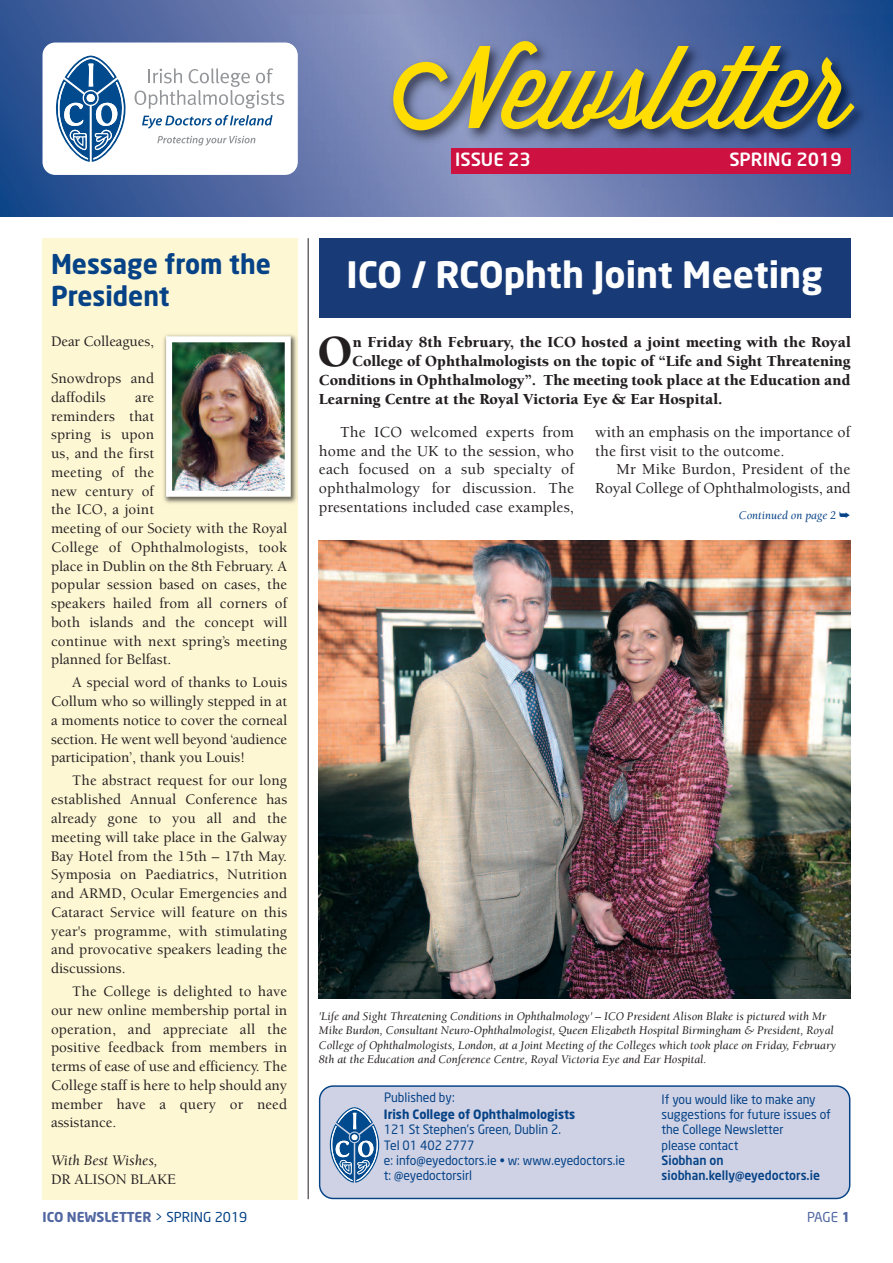
<style>
.page{position:relative;width:893px;height:1263px;background:#fff}
.page>*{position:absolute;margin:0;border:0;box-sizing:border-box;transform-origin:0 0}
.t1{font:114px "Wisdom Script";color:#ffdd01;scale:.9 1}
.t2{font:900 45.45px "Berkeley";color:#231f20}
.t3{font:700 36px "Neo Sans";color:#fff}
.t4{font:700 27px/32.4px "Neo Sans";color:#054286;scale:.95 1}
.t5{font:500 18px "Neo Sans";color:#fff}
.t6{font:500 15.75px/18.9px "Berkeley";color:#231f20;text-align:justify}
.t7{font:900 15.75px "Berkeley";color:#231f20}
.t8{font:500 15px/18.8px "Berkeley";letter-spacing:.01em;color:#231f20;text-align:justify}
.t9{font:italic 15px "Berkeley";color:#231f20}
.t10{font:700 13.5px "Neo Sans";color:#5167a1}
.t11{font:13.5px "Neo Sans";color:#5167a1}
.t12{font:12.75px/15.3px "Neo Sans";color:#054286;scale:.95 1}
.t13{font:500 12.75px/15.3px "Neo Sans";color:#054286;scale:.95 1}
.t14{font:700 12.75px "Neo Sans";color:#054286;scale:.95 1}
.t15{font:italic 12px/14.4px "Berkeley";color:#231f20}
.t16{font:italic 12px "Berkeley";color:#054286}
.s1{font-weight:400;color:#054286}
.s2{font-weight:700}
</style>
<div class="page">
<div style="left:43px;top:238px;width:255px;height:961px;background:#fef7d4"></div>
<svg style="left:0;top:0;width:893px;height:217px;background:#556a9e"></svg>
<div style="left:43px;top:43px;width:255px;height:132px;background:#fff;border-radius:13px"></div>
<svg style="left:56px;top:56px;width:70px;height:106px"></svg>
<svg style="left:135px;top:68px;width:149px;height:41px"></svg>
<svg style="left:157px;top:136px;width:98px;height:10px"></svg>
<svg style="left:142px;top:115px;width:131px;height:14px"></svg>
<img style="left:289px;top:43px;width:9px;height:131px">
<div style="left:451px;top:148px;width:399px;height:26px;background:#cd1141"></div>
<div style="left:319px;top:1085px;width:531px;height:114px;background:#cfd2e5"></div>
<img style="left:163px;top:334px;width:134px;height:170px">
<img style="left:173px;top:343px;width:111px;height:147px">
<div style="left:166px;top:336px;width:125px;height:161px;border:6px solid #fff"></div>
<hr style="left:308px;top:238px;width:1px;height:961px;background:#231f20">
<div style="left:319px;top:238px;width:531px;height:80px;background:#183b77"></div>
<img style="left:319px;top:540px;width:531px;height:459px">
<svg style="left:329px;top:1107px;width:51px;height:76px;background:#7096bd"></svg>
<h1 class="t1" style="left:391px;top:0;width:512px">Newsletter</h1>
<p class="t5" style="left:455px;top:150px;width:77px">ISSUE 23</p>
<p class="t5" style="left:729px;top:150px;width:114px">SPRING 2019</p>
<h3 class="t4" style="left:51px;top:248px;width:233px">Message from the<br>President</h3>
<p class="t8" style="left:51px;top:334px;width:105px">Dear Colleagues,</p>
<p class="t8" style="left:51px;top:370px;width:105px">Snowdrops and daffodils</p>
<h3 class="t3" style="left:347px;top:255px;width:478px">ICO / RCOphth Joint Meeting</h3>
<h2 class="t2" style="left:318px;top:334px;width:36px">O</h2>
<p class="t7" style="left:353px;top:336px;width:500px">n Friday 8th February, the ICO hosted a joint meeting with the Royal</p>
<p class="t7" style="left:352px;top:355px;width:500px">College of Ophthalmologists on the topic of “Life and Sight Threatening</p>
<p class="t7" style="left:319px;top:374px;width:533px">Conditions in Ophthalmology”. The meeting took place at the Education and</p>
<p class="t7" style="left:319px;top:393px;width:405px">Learning Centre at the Royal Victoria Eye &amp; Ear Hospital.</p>
<p class="t8" style="left:51px;top:389px;width:238px;text-align:left;text-indent:84px">are<br>reminders that<br>spring is upon<br>us, and the first<br>meeting of the<br>new century of<br>the ICO, a joint<br>meeting of our Society with the Royal<br>College of Ophthalmologists, took place in Dublin on the 8th February. A popular session based on cases, the speakers hailed from all corners of both islands and the concept will continue with next spring’s meeting planned for Belfast.</p>
<p class="t8" style="left:51px;top:675px;width:238px;text-indent:21px">A special word of thanks to Louis Collum who so willingly stepped in at a moments notice to cover the corneal section. He went well beyond ‘audience participation’, thank you Louis!</p>
<p class="t8" style="left:51px;top:773px;width:238px;text-indent:21px">The abstract request for our long established Annual Conference has already gone to you all and the meeting will take place in the Galway Bay Hotel from the 15th – 17th May.<br>Symposia on Paediatrics, Nutrition and ARMD, Ocular Emergencies and Cataract Service will feature on this year's programme, with stimulating and provocative speakers leading the discussions.</p>
<p class="t8" style="left:51px;top:983px;width:238px;text-indent:21px">The College is delighted to have our new online membership portal in operation, and appreciate all the positive feedback from members in terms of ease of use and efficiency. The College staff is here to help should any member have a query or need assistance.</p>
<p class="t9" style="left:51px;top:1154px;width:108px">With Best Wishes,</p>
<p class="t8" style="left:51px;top:1171px;width:126px">DR ALISON BLAKE</p>
<p class="t10" style="left:43px;top:1210px;width:206px">ICO NEWSLETTER <span class="s1">&gt; SPRING 2019</span></p>
<p class="t11" style="left:807px;top:1210px;width:45px">PAGE <span class="s2">1</span></p>
<p class="t6" style="left:319px;top:423px;width:257px;text-indent:21px">The ICO welcomed experts from home and the UK to the session, who each focused on a sub specialty of ophthalmology for discussion. The presentations included case examples,</p>
<p class="t6" style="left:595px;top:423px;width:257px">with an emphasis on the importance of the first visit to the outcome.</p>
<p class="t6" style="left:595px;top:461px;width:257px;text-align:right">Mr Mike Burdon, President of the<br>Royal College of Ophthalmologists, and</p>
<p class="t16" style="left:739px;top:511px;width:113px">Continued on page 2 ➥</p>
<p class="t15" style="left:319px;top:1010px;width:519px">'Life and Sight Threatening Conditions in Ophthalmology' – ICO President Alison Blake is pictured with Mr Mike Burdon, Consultant Neuro-Ophthalmologist, Queen Elizabeth Hospital Birmingham &amp; President, Royal College of Ophthalmologists, London, at a Joint Meeting of the Colleges which took place on Friday, February 8th at the Education and Conference Centre, Royal Victoria Eye and Ear Hospital.</p>
<p class="t12" style="left:384px;top:1090px;width:76px">Published by:</p>
<p class="t12" style="left:661px;top:1092px;width:180px">If you would like to make any suggestions for future issues of the College Newsletter<br>please contact</p>
<p class="t13" style="left:661px;top:1153px;width:168px">Siobhan on siobhan.kelly@eyedoctors.ie</p>
<p class="t14" style="left:384px;top:1107px;width:203px">Irish College of Ophthalmologists</p>
<p class="t12" style="left:384px;top:1122px;width:255px">121 St Stephen’s Green, Dublin 2.<br>Tel 01 402 2777<br>e: info@eyedoctors.ie • w: www.eyedoctors.ie t: @eyedoctorsirl</p>
</div>
